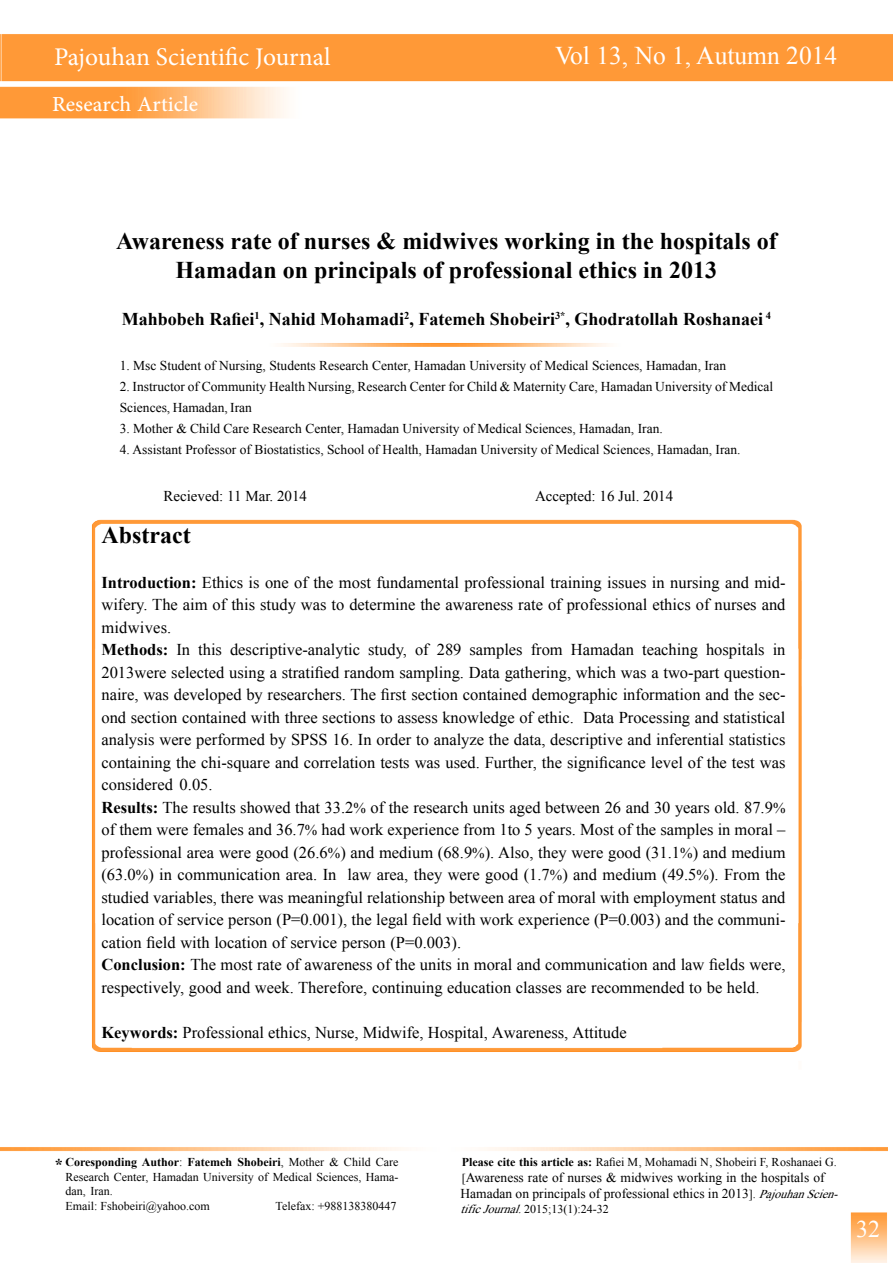
<style>
.page{position:relative;width:893px;height:1263px;background:#fff}
.page>*{position:absolute;margin:0;border:0;box-sizing:border-box;transform-origin:0 0}
.t1{font:30px "Adobe Arabic";color:#fff}
.t2{font:25.5px "Minion Pro";color:#fff}
.t3{font:25.5px "Times New Roman";color:#fff}
.t4{font:700 24px/28.8px "Times New Roman";color:#000;text-align:center}
.t5{font:24px "Times New Roman";color:#fff}
.t6{font:700 18px "Times New Roman";color:#000}
.t7{font:16.5px/22.5px "Times New Roman";color:#000}
.t8{font:700 16.5px "Times New Roman";color:#000}
.t9{font:15px "Times New Roman";color:#000}
.t10{font:13.5px/21px "Times New Roman";color:#000}
.t11{font:12px "Times New Roman";color:#000}
.t12{font:700 12px "Times New Roman";color:#000}
.t13{font:italic 12px "Times New Roman";color:#000}
.t14{font:700 10.5px "Times New Roman";color:#000}
.s1{font-size:18px}
.s2{font-weight:700}
.s3{font-size:15px}
.s4{font-weight:400}
.s5{font-style:normal}
.s6{font-style:italic}
</style>
<div class="page">
<img style="left:0;top:34px;width:893px;height:1118px">
<img style="left:850px;top:1212px;width:37px;height:50px">
<h2 class="t2" style="left:54px;top:40px;width:278px">Pajouhan Scientific Journal</h2>
<h1 class="t1" style="left:52px;top:83px;width:147px">Research Article</h1>
<h2 class="t3" style="left:555px;top:39px;width:284px">Vol 13, No 1, Autumn 2014</h2>
<h3 class="t4" style="left:116px;top:226px;width:662px">Awareness rate of nurses &amp; midwives working in the hospitals of<br>Hamadan on principals of professional ethics in 2013</h3>
<p class="t14" style="left:254px;top:308px;width:7px">1</p>
<p class="t14" style="left:555px;top:308px;width:16px"><span class="s1">,</span>*3</p>
<p class="t10" style="left:120px;top:355px;width:608px">1. Msc Student of Nursing, Students Research Center, Hamadan University of Medical Sciences, Hamadan, Iran</p>
<p class="t10" style="left:120px;top:376px;width:655px">2. Instructor of Community Health Nursing, Research Center for Child &amp; Maternity Care, Hamadan University of Medical<br>Sciences, Hamadan, Iran</p>
<p class="t10" style="left:120px;top:418px;width:545px">3. Mother &amp; Child Care Research Center, Hamadan University of Medical Sciences, Hamadan, Iran.</p>
<p class="t10" style="left:120px;top:439px;width:622px">4. Assistant Professor of Biostatistics, School of Health, Hamadan University of Medical Sciences, Hamadan, Iran.</p>
<p class="t14" style="left:404px;top:308px;width:7px">2</p>
<p class="t14" style="left:766px;top:308px;width:7px">4</p>
<p class="t6" style="left:122px;top:307px;width:435px">Mahbobeh Rafiei , Nahid Mohamadi , Fatemeh Shobeiri</p>
<p class="t6" style="left:574px;top:307px;width:190px">Ghodratollah Roshanaei</p>
<p class="t9" style="left:163px;top:486px;width:145px">Recieved: 11 Mar. 2014</p>
<h3 class="t4" style="left:101px;top:519px;width:91px">Abstract</h3>
<p class="t9" style="left:535px;top:486px;width:140px">Accepted: 16 Jul. 2014</p>
<p class="t7" style="left:101px;top:570px;width:686px"><span class="s2">Introduction:</span> Ethics is one of the most fundamental professional training issues in nursing and mid-</p>
<p class="t7" style="left:101px;top:615px;width:71px">midwives.</p>
<p class="t7" style="left:773px;top:638px;width:14px">in</p>
<p class="t7" style="left:101px;top:593px;width:686px">wifery. The aim of this study was to determine the awareness rate of professional ethics of nurses and</p>
<p class="t7" style="left:198px;top:638px;width:25px">this</p>
<p class="t7" style="left:230px;top:638px;width:132px">descriptive-analytic</p>
<p class="t7" style="left:368px;top:638px;width:40px">study,</p>
<p class="t7" style="left:470px;top:638px;width:55px">samples</p>
<p class="t7" style="left:571px;top:638px;width:65px">Hamadan</p>
<p class="t7" style="left:642px;top:638px;width:57px">teaching</p>
<p class="t7" style="left:706px;top:638px;width:60px">hospitals</p>
<p class="t7" style="left:415px;top:638px;width:15px">of</p>
<p class="t7" style="left:531px;top:638px;width:34px">from</p>
<p class="t7" style="left:437px;top:638px;width:26px">289</p>
<p class="t7" style="left:176px;top:638px;width:15px">In</p>
<p class="t8" style="left:101px;top:638px;width:68px">Methods:</p>
<p class="t7" style="left:101px;top:660px;width:686px">2013were selected using a stratified random sampling. Data gathering, which was a two-part question-</p>
<p class="t7" style="left:101px;top:683px;width:686px">naire, was developed by researchers. The first section contained demographic information and the sec-</p>
<p class="t7" style="left:101px;top:706px;width:474px">ond section contained with three sections to assess knowledge of ethic.</p>
<p class="t7" style="left:583px;top:706px;width:204px">Data Processing and statistical</p>
<p class="t7" style="left:101px;top:728px;width:686px">analysis were performed by SPSS 16. In order to analyze the data, descriptive and inferential statistics</p>
<p class="t7" style="left:101px;top:751px;width:685px">containing the chi-square and correlation tests was used. Further, the significance level of the test was</p>
<p class="t7" style="left:101px;top:773px;width:113px">considered 0.05.</p>
<p class="t7" style="left:101px;top:795px;width:685px"><span class="s2">Results:</span> The results showed that 33.2<span class="s3">%</span> of the research units aged between 26 and 30 years old. 87.9<span class="s3">%</span></p>
<p class="t7" style="left:101px;top:818px;width:685px">of them were females and 36.7<span class="s3">%</span> had work experience from 1to 5 years. Most of the samples in moral –</p>
<p class="t7" style="left:101px;top:840px;width:686px">professional area were good (26.6<span class="s3">%</span>) and medium (68.9<span class="s3">%</span> .) Also, they were good (31.1<span class="s3">%</span>) and medium</p>
<p class="t7" style="left:347px;top:863px;width:440px">law area, they were good (1.7<span class="s3">%</span>) and medium (49.5<span class="s3">%</span> .) From the</p>
<p class="t7" style="left:101px;top:863px;width:686px">(63.0<span class="s3">%</span>) in communication area. In<br>studied variables, there was meaningful relationship between area of moral with employment status and</p>
<p class="t7" style="left:101px;top:930px;width:361px">cation field with location of service person ( =P 0.003 .(</p>
<p class="t7" style="left:101px;top:908px;width:686px">location of service person =P( 0.001 ,) the legal field with work experience =P( 0.003) and the communi-</p>
<p class="t7" style="left:101px;top:953px;width:686px"><span class="s2">Conclusion:</span> The most rate of awareness of the units in moral and communication and law fields were, respectively, good and week. Therefore, continuing education classes are recommended to be held.</p>
<p class="t7" style="left:101px;top:1020px;width:527px"><span class="s2">Keywords:</span> Professional ethics, Nurse, Midwife, Hospital, Awareness, Attitude</p>
<p class="t12" style="left:65px;top:1154px;width:335px">Coresponding Author<span class="s4">:</span> Fatemeh Shobeiri<span class="s4">, Mother &amp; Child Care</span></p>
<p class="t11" style="left:65px;top:1183px;width:49px">dan, Iran.</p>
<p class="t8" style="left:55px;top:1153px;width:10px">*</p>
<p class="t11" style="left:65px;top:1168px;width:335px">Research Center, Hamadan University of Medical Sciences, Hama-</p>
<p class="t11" style="left:276px;top:1197px;width:122px">Telefax: +988138380447</p>
<p class="t11" style="left:65px;top:1197px;width:146px">Email: Fshobeiri@yahoo.com</p>
<p class="t11" style="left:462px;top:1154px;width:376px"><span class="s2">Please cite this article as:</span> Rafiei M, Mohamadi N, Shobeiri ,F Roshanaei G.</p>
<p class="t10" style="left:466px;top:1166px;width:360px">Awareness rate of nurses &amp; midwives working in the hospitals of</p>
<p class="t11" style="left:462px;top:1170px;width:5px">[</p>
<p class="t10" style="left:460px;top:1183px;width:290px">Hamadan on principals of professional ethics in 2013</p>
<p class="t13" style="left:749px;top:1186px;width:62px"><span class="s5">.]</span> Pajouhan</p>
<p class="t13" style="left:806px;top:1186px;width:34px">Scien</p>
<p class="t13" style="left:833px;top:1186px;width:12px">-</p>
<p class="t13" style="left:460px;top:1201px;width:27px">tific</p>
<p class="t11" style="left:483px;top:1201px;width:127px"><span class="s6">Journal</span>2015;13 (1) :24-32</p>
<p class="t13" style="left:518px;top:1201px;width:11px">.</p>
<h3 class="t5" style="left:856px;top:1213px;width:25px">32</h3>
</div>
